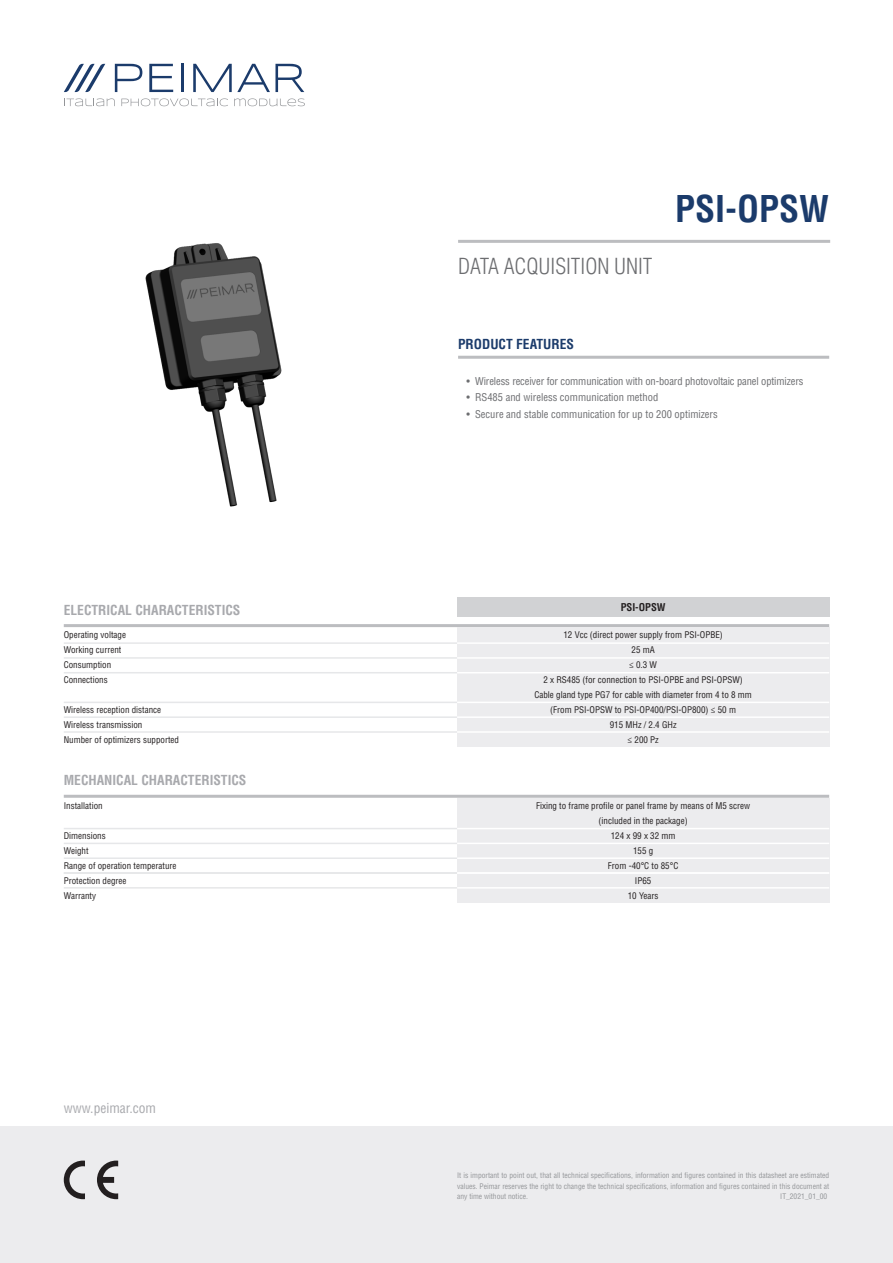
<style>
.page{position:relative;width:893px;height:1263px;background:#fff}
.page>*{position:absolute;margin:0;border:0;box-sizing:border-box;transform-origin:0 0}
.t1{font:700 condensed 36px "Helvetica LT Std";color:#1b3b6b}
.t2{font:300 condensed 21.6px "Helvetica LT Std";color:#6c6d70}
.t3{font:700 condensed 13.5px "Helvetica LT Std";color:#a8a9ad}
.t4{font:700 condensed 13.5px "Helvetica LT Std";color:#1b3b6b}
.t5{font:condensed 13.5px "Helvetica LT Std";color:#a8a9ad}
.t6{font:condensed 10.5px "Helvetica LT Std";color:#6c6d70}
.t7{font:700 condensed 10.5px "Helvetica LT Std";color:#231f20}
.t8{font:condensed 9px/15px "Helvetica LT Std";color:#231f20;text-align:center}
.t9{font:condensed 7.5px/10.5px "Helvetica LT Std";color:#939598;text-align:justify}
</style>
<div class="page">
<div style="left:0;top:1126px;width:893px;height:137px;background:#ececee"></div>
<svg style="left:115px;top:64px;width:27px;height:28px"></svg>
<svg style="left:149px;top:64px;width:24px;height:28px"></svg>
<hr style="left:181px;top:64px;width:3px;height:28px;background:#1b3b6b">
<svg style="left:193px;top:64px;width:111px;height:28px"></svg>
<svg style="left:64px;top:64px;width:41px;height:28px"></svg>
<svg style="left:64px;top:98px;width:51px;height:8px"></svg>
<svg style="left:121px;top:98px;width:107px;height:8px"></svg>
<svg style="left:234px;top:98px;width:71px;height:8px"></svg>
<hr style="left:458px;top:240px;width:372px;height:3px;background:#bcbdc0">
<svg style="left:64px;top:1160px;width:21px;height:39px"></svg>
<svg style="left:97px;top:1160px;width:21px;height:39px"></svg>
<img style="left:145px;top:243px;width:137px;height:264px">
<hr style="left:64px;top:642px;width:393px;height:2px;background:#e6e7e9">
<hr style="left:64px;top:624px;width:765px;height:3px;background:#bcbdc0">
<div style="left:457px;top:597px;width:372px;height:20px;background:#d1d2d4"></div>
<div style="left:457px;top:627px;width:372px;height:120px;background:#ececee"></div>
<hr style="left:457px;top:642px;width:372px;height:2px;background:#fff">
<hr style="left:64px;top:657px;width:393px;height:2px;background:#e6e7e9">
<hr style="left:457px;top:657px;width:372px;height:2px;background:#fff">
<hr style="left:64px;top:672px;width:393px;height:1px;background:#e6e7e9">
<hr style="left:457px;top:672px;width:372px;height:1px;background:#fff">
<hr style="left:64px;top:702px;width:393px;height:1px;background:#e6e7e9">
<hr style="left:457px;top:702px;width:372px;height:1px;background:#fff">
<hr style="left:64px;top:716px;width:393px;height:2px;background:#e6e7e9">
<hr style="left:457px;top:716px;width:372px;height:2px;background:#fff">
<hr style="left:64px;top:731px;width:393px;height:2px;background:#e6e7e9">
<hr style="left:457px;top:731px;width:372px;height:2px;background:#fff">
<hr style="left:64px;top:843px;width:393px;height:1px;background:#e6e7e9">
<hr style="left:64px;top:828px;width:393px;height:1px;background:#e6e7e9">
<hr style="left:64px;top:795px;width:765px;height:3px;background:#bcbdc0">
<div style="left:457px;top:798px;width:372px;height:105px;background:#ececee"></div>
<hr style="left:457px;top:843px;width:372px;height:1px;background:#fff">
<hr style="left:457px;top:828px;width:372px;height:1px;background:#fff">
<hr style="left:64px;top:857px;width:393px;height:2px;background:#e6e7e9">
<hr style="left:457px;top:857px;width:372px;height:2px;background:#fff">
<hr style="left:64px;top:872px;width:393px;height:2px;background:#e6e7e9">
<hr style="left:457px;top:872px;width:372px;height:2px;background:#fff">
<hr style="left:64px;top:887px;width:393px;height:1px;background:#e6e7e9">
<hr style="left:457px;top:887px;width:372px;height:1px;background:#fff">
<hr style="left:458px;top:356px;width:371px;height:3px;background:#bcbdc0">
<p class="t2" style="left:458px;top:253px;width:196px">DATA ACQUISITION UNIT</p>
<p class="t1" style="left:675px;top:187px;width:156px">PSI-OPSW</p>
<p class="t4" style="left:458px;top:336px;width:117px">PRODUCT FEATURES</p>
<p class="t6" style="left:467px;top:374px;width:338px">• Wireless receiver for communication with on-board photovoltaic panel optimizers</p>
<p class="t6" style="left:467px;top:391px;width:193px">• RS485 and wireless communication method</p>
<p class="t6" style="left:467px;top:407px;width:253px">• Secure and stable communication for up to 200 optimizers</p>
<p class="t3" style="left:64px;top:601px;width:178px">ELECTRICAL CHARACTERISTICS</p>
<p class="t7" style="left:621px;top:600px;width:46px">PSI-OPSW</p>
<p class="t8" style="left:563px;top:627px;width:161px">12 Vcc (direct power supply from PSI-OPBE)</p>
<p class="t8" style="left:631px;top:642px;width:25px">25 mA</p>
<p class="t8" style="left:629px;top:657px;width:29px">≤ 0.3 W</p>
<p class="t8" style="left:543px;top:672px;width:201px">2 x RS485 (for connection to PSI-OPBE and PSI-OPSW)</p>
<p class="t8" style="left:534px;top:687px;width:219px">Cable gland type PG7 for cable with diameter from 4 to 8 mm</p>
<p class="t8" style="left:550px;top:702px;width:187px">(From PSI-OPSW to PSI-OP400/PSI-OP800) ≤ 50 m</p>
<p class="t8" style="left:610px;top:717px;width:68px">915 MHz / 2.4 GHz ≤ 200 Pz</p>
<p class="t8" style="left:64px;top:627px;width:64px">Operating voltage</p>
<p class="t8" style="left:64px;top:642px;width:59px">Working current</p>
<p class="t8" style="left:64px;top:657px;width:49px">Consumption</p>
<p class="t8" style="left:64px;top:672px;width:45px">Connections</p>
<p class="t8" style="left:64px;top:702px;width:99px">Wireless reception distance</p>
<p class="t8" style="left:64px;top:717px;width:80px">Wireless transmission</p>
<p class="t8" style="left:64px;top:732px;width:117px">Number of optimizers supported</p>
<p class="t3" style="left:64px;top:772px;width:184px">MECHANICAL CHARACTERISTICS</p>
<p class="t8" style="left:64px;top:798px;width:40px">Installation</p>
<p class="t8" style="left:64px;top:828px;width:43px">Dimensions</p>
<p class="t8" style="left:64px;top:843px;width:26px">Weight</p>
<p class="t8" style="left:64px;top:858px;width:114px">Range of operation temperature</p>
<p class="t8" style="left:64px;top:873px;width:64px">Protection degree</p>
<p class="t8" style="left:64px;top:888px;width:34px">Warranty</p>
<p class="t5" style="left:64px;top:1100px;width:94px">www.peimar.com</p>
<p class="t8" style="left:536px;top:798px;width:216px">Fixing to frame profile or panel frame by means of M5 screw</p>
<p class="t8" style="left:599px;top:813px;width:91px">(included in the package)</p>
<p class="t8" style="left:611px;top:828px;width:66px">124 x 99 x 32 mm<br>155 g</p>
<p class="t8" style="left:608px;top:858px;width:72px">From -40°C to 85°C</p>
<p class="t8" style="left:635px;top:873px;width:18px">IP65</p>
<p class="t8" style="left:628px;top:888px;width:32px">10 Years</p>
<p class="t9" style="left:457px;top:1170px;width:374px">It is important to point out, that all technical specifications, information and figures contained in this datasheet are estimated values. Peimar reserves the right to change the technical specifications, information and figures contained in this document at any time without notice.</p>
<p class="t9" style="left:780px;top:1191px;width:49px">IT_2021_01_00</p>
</div>
